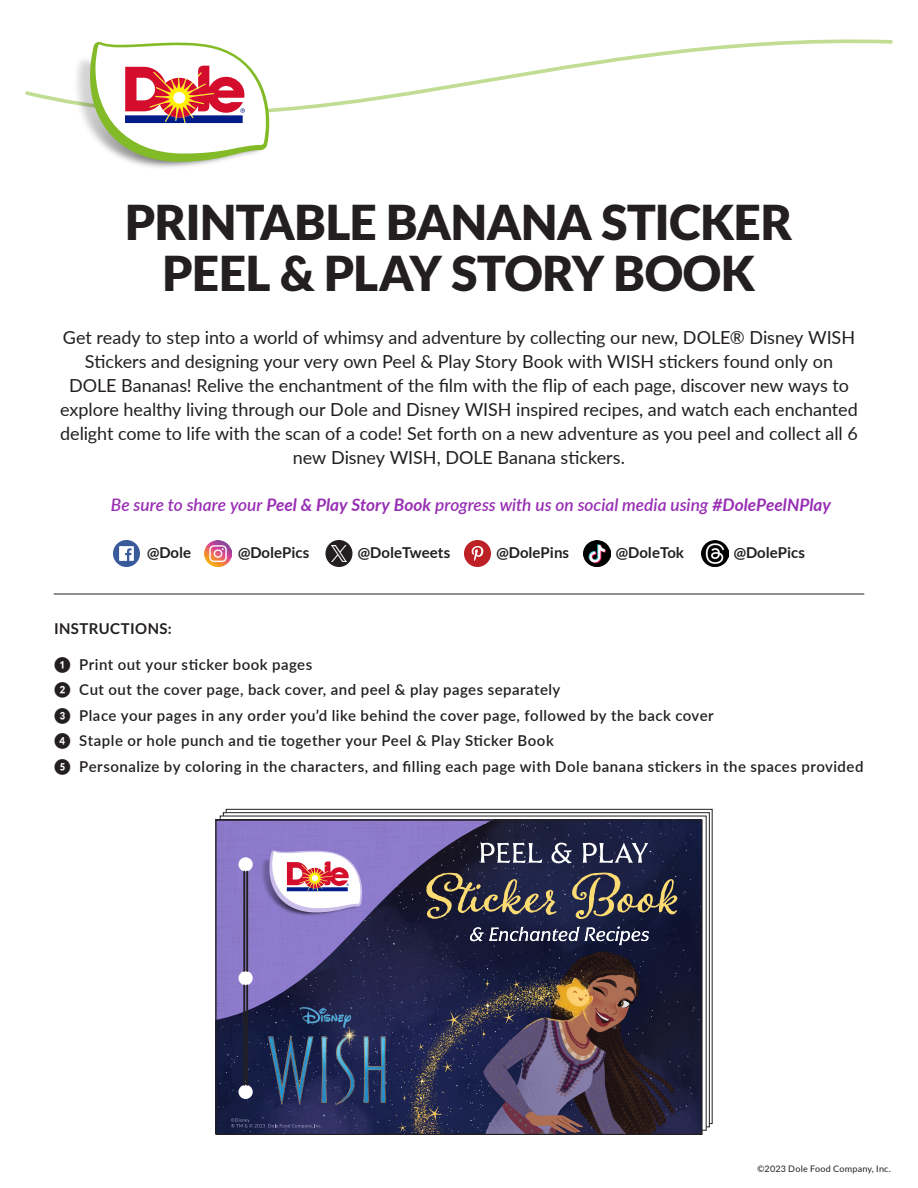
<style>
.page{position:relative;width:918px;height:1188px;background:#fff}
.page>*{position:absolute;margin:0;border:0;box-sizing:border-box;transform-origin:0 0}
.t1{font:900 48px/51px "Lato";letter-spacing:-.015em;color:#231f20;text-align:center}
.t2{font:18px/24px "Lato";letter-spacing:-.005em;color:#231f20;text-align:center}
.t3{font:italic 600 17.25px "Lato";color:#982eb4}
.t4{font:600 15px/25.5px "Lato";letter-spacing:.03em;color:#231f20}
.t5{font:700 15px "Lato";color:#231f20}
.t6{font:700 15px "Lato";letter-spacing:.035em;color:#231f20}
.t7{font:9px "Lato";letter-spacing:.025em;color:#231f20}
.s1{font-weight:700}
</style>
<div class="page">
<div style="left:220px;top:816px;width:487px;height:315px;background:linear-gradient(to right,#fff,#fff)"></div>
<svg style="left:25px;top:39px;width:868px;height:73px"></svg>
<img style="left:63px;top:39px;width:209px;height:129px">
<svg style="left:89px;top:39px;width:182px;height:123px"></svg>
<hr style="left:54px;top:594px;width:810px;height:1px;background:#231f20">
<img style="left:217px;top:822px;width:484px;height:311px">
<img style="left:217px;top:822px;width:277px;height:198px">
<img style="left:255px;top:846px;width:108px;height:77px">
<svg style="left:269px;top:849px;width:94px;height:63px"></svg>
<svg style="left:481px;top:843px;width:61px;height:20px"></svg>
<svg style="left:552px;top:843px;width:20px;height:20px"></svg>
<svg style="left:583px;top:843px;width:65px;height:20px"></svg>
<svg style="left:426px;top:873px;width:130px;height:46px;background:#4f4a4a"></svg>
<svg style="left:572px;top:873px;width:105px;height:46px;background:#514d4d"></svg>
<svg style="left:470px;top:927px;width:179px;height:18px;background:#51546c"></svg>
<img style="left:390px;top:951px;width:311px;height:182px">
<svg style="left:231px;top:1118px;width:91px;height:10px"></svg>
<img style="left:256px;top:999px;width:145px;height:114px">
<div style="left:215px;top:820px;width:488px;height:315px;border:1px solid #231f20"></div>
<div style="left:239px;top:971px;width:14px;height:14px;background:#fff;border-radius:50%"></div>
<div style="left:239px;top:857px;width:14px;height:15px;background:#fff;border-radius:50%"></div>
<div style="left:239px;top:1085px;width:14px;height:14px;background:#fff;border-radius:50%"></div>
<hr style="left:243px;top:872px;width:2px;height:99px;background:#231f20">
<hr style="left:243px;top:985px;width:2px;height:100px;background:#231f20">
<hr style="left:246px;top:872px;width:2px;height:99px;background:#231f20">
<hr style="left:246px;top:985px;width:2px;height:100px;background:#231f20">
<div style="left:113px;top:540px;width:27px;height:27px;background:#395a9b;border-radius:50%"></div>
<svg style="left:119px;top:546px;width:15px;height:15px"></svg>
<img style="left:205px;top:540px;width:27px;height:27px">
<div style="left:464px;top:540px;width:27px;height:27px;background:#bd2025;border-radius:50%"></div>
<svg style="left:472px;top:546px;width:11px;height:15px"></svg>
<div style="left:325px;top:540px;width:27px;height:27px;background:#231f20;border-radius:50%"></div>
<img style="left:331px;top:545px;width:16px;height:17px">
<img style="left:583px;top:540px;width:27px;height:27px">
<img style="left:701px;top:540px;width:27px;height:27px">
<h1 class="t1" style="left:125px;top:196px;width:669px">PRINTABLE BANANA STICKER<br>PEEL &amp; PLAY STORY BOOK</h1>
<p class="t2" style="left:60px;top:325px;width:799px">Get ready to step into a world of whimsy and adventure by collecting our new, DOLE® Disney WISH Stickers and designing your very own Peel &amp; Play Story Book with WISH stickers found only on DOLE Bananas! Relive the enchantment of the film with the flip of each page, discover new ways to explore healthy living through our Dole and Disney WISH inspired recipes, and watch each enchanted delight come to life with the scan of a code! Set forth on a new adventure as you peel and collect all 6 new Disney WISH, DOLE Banana stickers.</p>
<p class="t3" style="left:111px;top:492px;width:722px">Be sure to share your <span class="s1">Peel &amp; Play Story Book</span> progress with us on social media using <span class="s1">#DolePeelNPlay</span></p>
<p class="t5" style="left:147px;top:544px;width:46px">@Dole</p>
<p class="t5" style="left:238px;top:544px;width:73px">@DolePics</p>
<p class="t5" style="left:358px;top:544px;width:94px">@DoleTweets</p>
<p class="t5" style="left:496px;top:544px;width:74px">@DolePins</p>
<p class="t5" style="left:616px;top:544px;width:70px">@DoleTok</p>
<p class="t5" style="left:734px;top:544px;width:73px">@DolePics</p>
<p class="t6" style="left:54px;top:620px;width:119px">INSTRUCTIONS:</p>
<p class="t4" style="left:54px;top:651px;width:811px">❶ Print out your sticker book pages<br>❷ Cut out the cover page, back cover, and peel &amp; play pages separately<br>❸ Place your pages in any order you’d like behind the cover page, followed by the back cover<br>❹ Staple or hole punch and tie together your Peel &amp; Play Sticker Book<br>❺ Personalize by coloring in the characters, and filling each page with Dole banana stickers in the spaces provided</p>
<p class="t7" style="left:757px;top:1162px;width:135px">©2023 Dole Food Company, Inc.</p>
</div>
